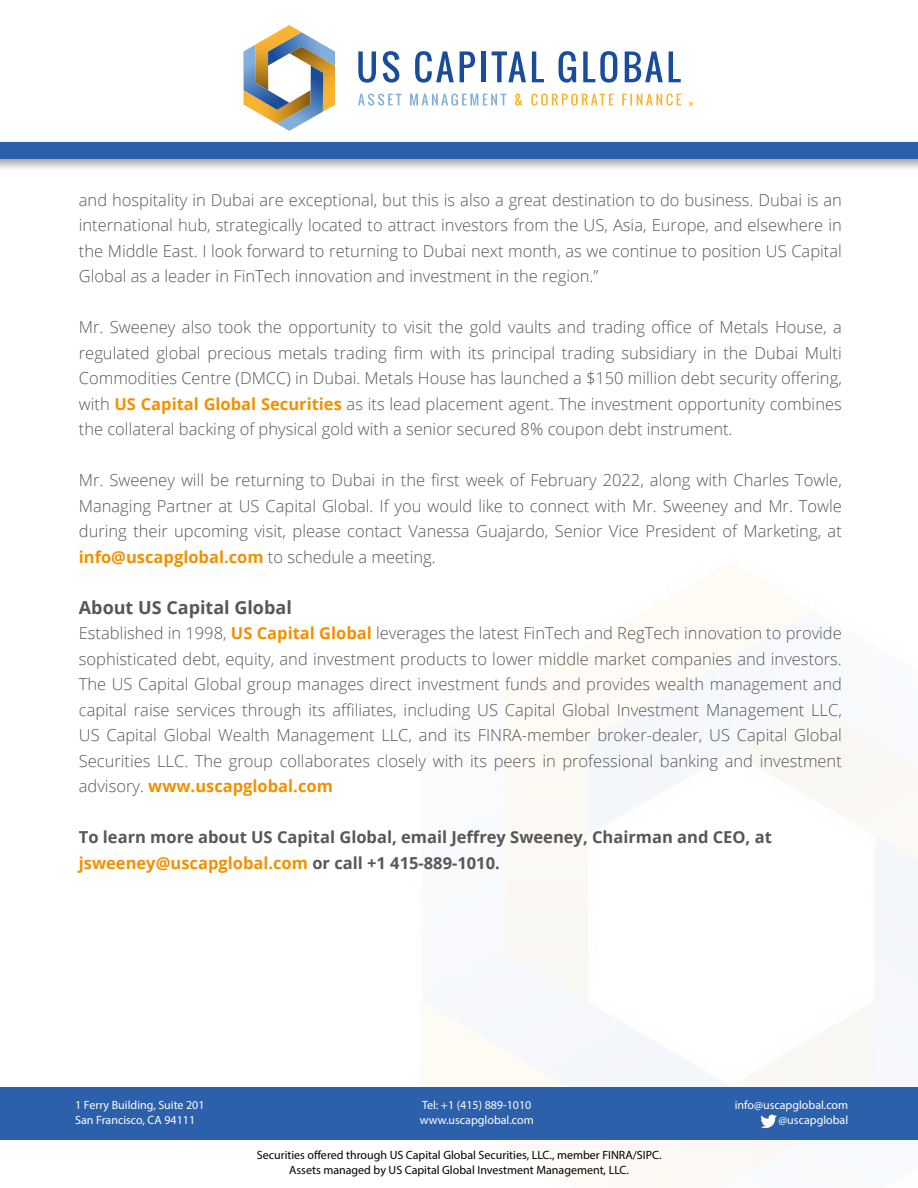
<style>
.page{position:relative;width:918px;height:1188px;background:#fff}
.page>*{position:absolute;margin:0;border:0;box-sizing:border-box;transform-origin:0 0}
.t1{font:700 18px "Open Sans";color:#575756}
.t2{font:300 16.5px/25.5px "Open Sans";color:#575756;text-align:justify}
.t3{font:700 16.5px/25.5px "Open Sans";color:#575756}
.t4{font:12px/15.6px "Myriad Pro";color:#000;text-align:center}
.t5{font:12px/15px "Myriad Pro";color:#fff}
.t6{font:700 6px "Oswald";color:#f9b818}
.s1{font-weight:700;color:#f39000}
.s2{color:#f39000}
</style>
<div class="page">
<img style="left:315px;top:566px;width:603px;height:622px">
<div style="left:0;top:138px;width:918px;height:34px;background:#000;opacity:.4"></div>
<div style="left:0;top:143px;width:918px;height:16px;background:#2c60aa"></div>
<svg style="left:243px;top:25px;width:92px;height:106px"></svg>
<svg style="left:358px;top:51px;width:18px;height:32px"></svg>
<svg style="left:383px;top:51px;width:16px;height:32px"></svg>
<svg style="left:415px;top:51px;width:39px;height:32px"></svg>
<svg style="left:460px;top:51px;width:15px;height:31px"></svg>
<div style="left:481px;top:51px;width:5px;height:31px;background:#1a4d99"></div>
<svg style="left:492px;top:51px;width:34px;height:31px"></svg>
<svg style="left:532px;top:51px;width:12px;height:31px"></svg>
<svg style="left:559px;top:51px;width:17px;height:32px"></svg>
<svg style="left:583px;top:51px;width:34px;height:32px"></svg>
<svg style="left:625px;top:51px;width:38px;height:31px"></svg>
<svg style="left:669px;top:51px;width:12px;height:31px"></svg>
<svg style="left:358px;top:94px;width:44px;height:12px"></svg>
<svg style="left:410px;top:94px;width:96px;height:12px"></svg>
<svg style="left:515px;top:94px;width:7px;height:12px"></svg>
<svg style="left:531px;top:94px;width:83px;height:12px"></svg>
<svg style="left:622px;top:94px;width:59px;height:12px"></svg>
<div style="left:0;top:1087px;width:918px;height:52px;background:#2c60aa"></div>
<img style="left:760px;top:1114px;width:17px;height:15px">
<p class="t6" style="left:689px;top:99px;width:6px">®</p>
<p class="t2" style="left:79px;top:187px;width:765px">and hospitality in Dubai are exceptional, but this is also a great destination to do business. Dubai is an international hub, strategically located to attract investors from the US, Asia, Europe, and elsewhere in the Middle East. I look forward to returning to Dubai next month, as we continue to position US Capital Global as a leader in FinTech innovation and investment in the region.”</p>
<p class="t2" style="left:79px;top:314px;width:765px">Mr. Sweeney also took the opportunity to visit the gold vaults and trading office of Metals House, a regulated global precious metals trading firm with its principal trading subsidiary in the Dubai Multi Commodities Centre (DMCC) in Dubai. Metals House has launched a $150 million debt security offering, with <span class="s1">US Capital Global Securities</span> as its lead placement agent. The investment opportunity combines the collateral backing of physical gold with a senior secured 8% coupon debt instrument.</p>
<p class="t2" style="left:79px;top:467px;width:765px">Mr. Sweeney will be returning to Dubai in the first week of February 2022, along with Charles Towle, Managing Partner at US Capital Global. If you would like to connect with Mr. Sweeney and Mr. Towle during their upcoming visit, please contact Vanessa Guajardo, Senior Vice President of Marketing, at <span class="s1">info@uscapglobal.com</span> to schedule a meeting.</p>
<p class="t1" style="left:79px;top:595px;width:214px">About US Capital Global</p>
<p class="t2" style="left:79px;top:620px;width:765px">Established in 1998, <span class="s1">US Capital Global</span> leverages the latest FinTech and RegTech innovation to provide sophisticated debt, equity, and investment products to lower middle market companies and investors.<br>The US Capital Global group manages direct investment funds and provides wealth management and capital raise services through its affiliates, including US Capital Global Investment Management LLC, US Capital Global Wealth Management LLC, and its FINRA-member broker-dealer, US Capital Global Securities LLC. The group collaborates closely with its peers in professional banking and investment advisory. <span class="s1">www.uscapglobal.com</span></p>
<p class="t3" style="left:79px;top:824px;width:694px">To learn more about US Capital Global, email Jeffrey Sweeney, Chairman and CEO, at <span class="s2">jsweeney@uscapglobal.com</span> or call +1 415-889-1010.</p>
<p class="t5" style="left:75px;top:1097px;width:131px">1 Ferry Building, Suite 201<br>San Francisco, CA 94111</p>
<p class="t5" style="left:420px;top:1097px;width:115px">Tel: +1 (415) 889-1010 www.uscapglobal.com</p>
<p class="t5" style="left:735px;top:1097px;width:115px;text-align:right">info@uscapglobal.com @uscapglobal</p>
<p class="t4" style="left:257px;top:1147px;width:406px">Securities offered through US Capital Global Securities, LLC., member FINRA/SIPC.<br>Assets managed by US Capital Global Investment Management, LLC.</p>
</div>
